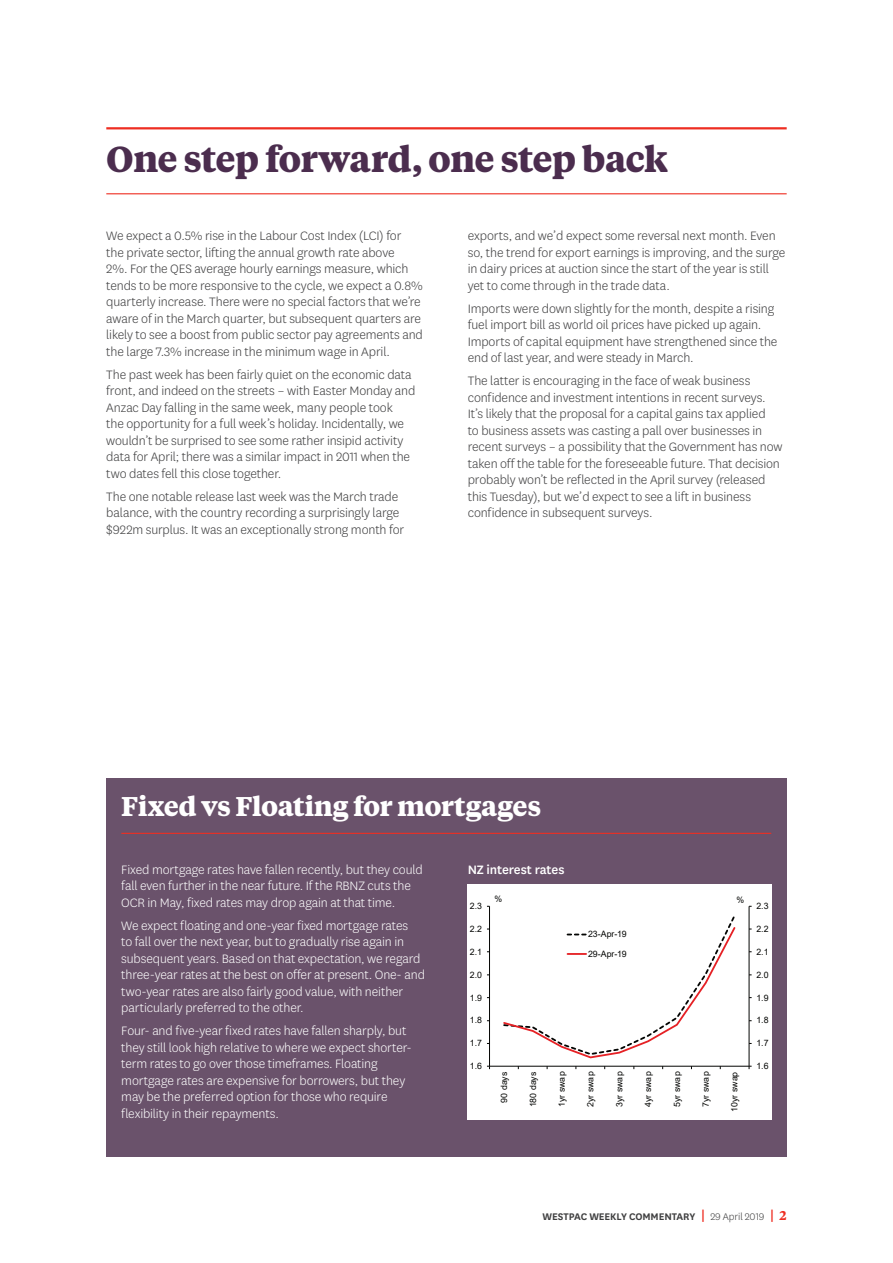
<style>
.page{position:relative;width:893px;height:1263px;background:#fff}
.page>*{position:absolute;margin:0;border:0;box-sizing:border-box;transform-origin:0 0}
.t1{font:700 36px "Tiempos Text";letter-spacing:-.025em;color:#4b2d4e}
.t2{font:700 27px "Tiempos Text";letter-spacing:-.015em;color:#fff}
.t3{font:300 14.25px/16.5px "National LF";letter-spacing:-.01em;color:#3e3e3f}
.t4{font:300 14.25px/16.5px "National LF";letter-spacing:-.01em;color:#fff}
.t5{font:500 14.25px "National LF";letter-spacing:-.01em;color:#fff}
.t6{font:600 11.25px "National LF";letter-spacing:-.005em;color:#3e3e3f}
.t7{font:8.85px/19.4px "Arial";letter-spacing:-.015em;color:#040503}
.t8{font:8.7px "Arial";color:#040503}
.s1{font-family:"Tiempos Text";font-size:13.5px;color:#ee2e22}
.s2{font-weight:300}
.s3{font-family:"Tiempos Text";font-size:12.75px;color:#ee2e22}
</style>
<div class="page">
<hr style="left:106px;top:127px;width:681px;height:2px;background:#ee2e22">
<hr style="left:106px;top:193px;width:681px;height:1px;background:#ee2e22">
<div style="left:106px;top:778px;width:681px;height:379px;background:#6a526b"></div>
<hr style="left:121px;top:833px;width:650px;height:1px;background:#ee2e22">
<div style="left:468px;top:885px;width:303px;height:235px;background:#fff"></div>
<hr style="left:749px;top:906px;width:1px;height:160px;background:#040503">
<hr style="left:489px;top:906px;width:1px;height:160px;background:#040503">
<hr style="left:489px;top:1066px;width:260px;height:1px;background:#040503">
<svg style="left:503px;top:916px;width:233px;height:143px"></svg>
<h1 class="t1" style="left:106px;top:134px;width:563px">One step forward, one step back</h1>
<p class="t3" style="left:106px;top:227px;width:318px">We expect a 0.5% rise in the Labour Cost Index (LCI) for<br>the private sector, lifting the annual growth rate above<br>2%. For the QES average hourly earnings measure, which tends to be more responsive to the cycle, we expect a 0.8% quarterly increase. There were no special factors that we’re aware of in the March quarter, but subsequent quarters are likely to see a boost from public sector pay agreements and the large 7.3% increase in the minimum wage in April.</p>
<p class="t3" style="left:106px;top:366px;width:311px">The past week has been fairly quiet on the economic data front, and indeed on the streets – with Easter Monday and Anzac Day falling in the same week, many people took<br>the opportunity for a full week’s holiday. Incidentally, we wouldn’t be surprised to see some rather insipid activity data for April; there was a similar impact in 2011 when the two dates fell this close together.</p>
<p class="t3" style="left:106px;top:488px;width:299px">The one notable release last week was the March trade balance, with the country recording a surprisingly large $922m surplus. It was an exceptionally strong month for</p>
<p class="t3" style="left:468px;top:227px;width:319px">exports, and we’d expect some reversal next month. Even so, the trend for export earnings is improving, and the surge in dairy prices at auction since the start of the year is still yet to come through in the trade data.</p>
<p class="t3" style="left:468px;top:300px;width:311px">Imports were down slightly for the month, despite a rising fuel import bill as world oil prices have picked up again.<br>Imports of capital equipment have strengthened since the end of last year, and were steady in March.</p>
<p class="t3" style="left:468px;top:372px;width:316px">The latter is encouraging in the face of weak business confidence and investment intentions in recent surveys.<br>It’s likely that the proposal for a capital gains tax applied<br>to business assets was casting a pall over businesses in recent surveys – a possibility that the Government has now taken off the table for the foreseeable future. That decision probably won’t be reflected in the April survey (released this Tuesday), but we’d expect to see a lift in business confidence in subsequent surveys.</p>
<h2 class="t2" style="left:121px;top:787px;width:422px">Fixed vs Floating for mortgages</h2>
<p class="t4" style="left:121px;top:861px;width:303px">Fixed mortgage rates have fallen recently, but they could fall even further in the near future. If the RBNZ cuts the<br>OCR in May, fixed rates may drop again at that time.</p>
<p class="t4" style="left:121px;top:917px;width:305px">We expect floating and one-year fixed mortgage rates<br>to fall over the next year, but to gradually rise again in subsequent years. Based on that expectation, we regard three-year rates at the best on offer at present. One- and two-year rates are also fairly good value, with neither particularly preferred to the other.</p>
<p class="t4" style="left:121px;top:1022px;width:292px">Four- and five-year fixed rates have fallen sharply, but they still look high relative to where we expect shorter&shy;term rates to go over those timeframes. Floating mortgage rates are expensive for borrowers, but they may be the preferred option for those who require flexibility in their repayments.</p>
<p class="t5" style="left:468px;top:860px;width:98px">NZ interest rates</p>
<p class="t7" style="left:470px;top:896px;width:14px">2.3</p>
<p class="t7" style="left:470px;top:919px;width:14px">2.2</p>
<p class="t7" style="left:470px;top:942px;width:14px">2.1</p>
<p class="t7" style="left:494px;top:889px;width:9px">%</p>
<p class="t7" style="left:737px;top:890px;width:9px">%</p>
<p class="t7" style="left:588px;top:925px;width:40px">23-Apr-19<br>29-Apr-19</p>
<p class="t7" style="left:756px;top:896px;width:14px">2.3</p>
<p class="t7" style="left:756px;top:919px;width:14px">2.2</p>
<p class="t7" style="left:756px;top:942px;width:14px">2.1</p>
<p class="t7" style="left:470px;top:965px;width:14px">2.0</p>
<p class="t7" style="left:756px;top:965px;width:14px">2.0</p>
<p class="t7" style="left:470px;top:988px;width:14px">1.9</p>
<p class="t7" style="left:756px;top:988px;width:14px">1.9</p>
<p class="t7" style="left:470px;top:1011px;width:14px">1.8</p>
<p class="t7" style="left:756px;top:1011px;width:14px">1.8</p>
<p class="t7" style="left:470px;top:1033px;width:14px">1.7</p>
<p class="t7" style="left:756px;top:1033px;width:14px">1.7</p>
<p class="t7" style="left:470px;top:1056px;width:14px">1.6</p>
<p class="t7" style="left:756px;top:1056px;width:14px">1.6</p>
<p class="t8" style="left:498px;top:1102px;width:32px;rotate:-90deg">90 days</p>
<p class="t8" style="left:527px;top:1107px;width:37px;rotate:-90deg">180 days</p>
<p class="t8" style="left:556px;top:1107px;width:37px;rotate:-90deg">1yr swap</p>
<p class="t8" style="left:585px;top:1107px;width:37px;rotate:-90deg">2yr swap</p>
<p class="t8" style="left:613px;top:1107px;width:37px;rotate:-90deg">3yr swap</p>
<p class="t8" style="left:642px;top:1107px;width:37px;rotate:-90deg">4yr swap</p>
<p class="t8" style="left:671px;top:1107px;width:37px;rotate:-90deg">5yr swap</p>
<p class="t8" style="left:700px;top:1107px;width:37px;rotate:-90deg">7yr swap</p>
<p class="t8" style="left:729px;top:1112px;width:42px;rotate:-90deg">10yr swap</p>
<p class="t6" style="left:542px;top:1209px;width:246px">WESTPAC WEEKLY COMMENTARY <span class="s1">|</span> <span class="s2">29 April 2019</span> <span class="s1">|</span> <span class="s3">2</span></p>
</div>
